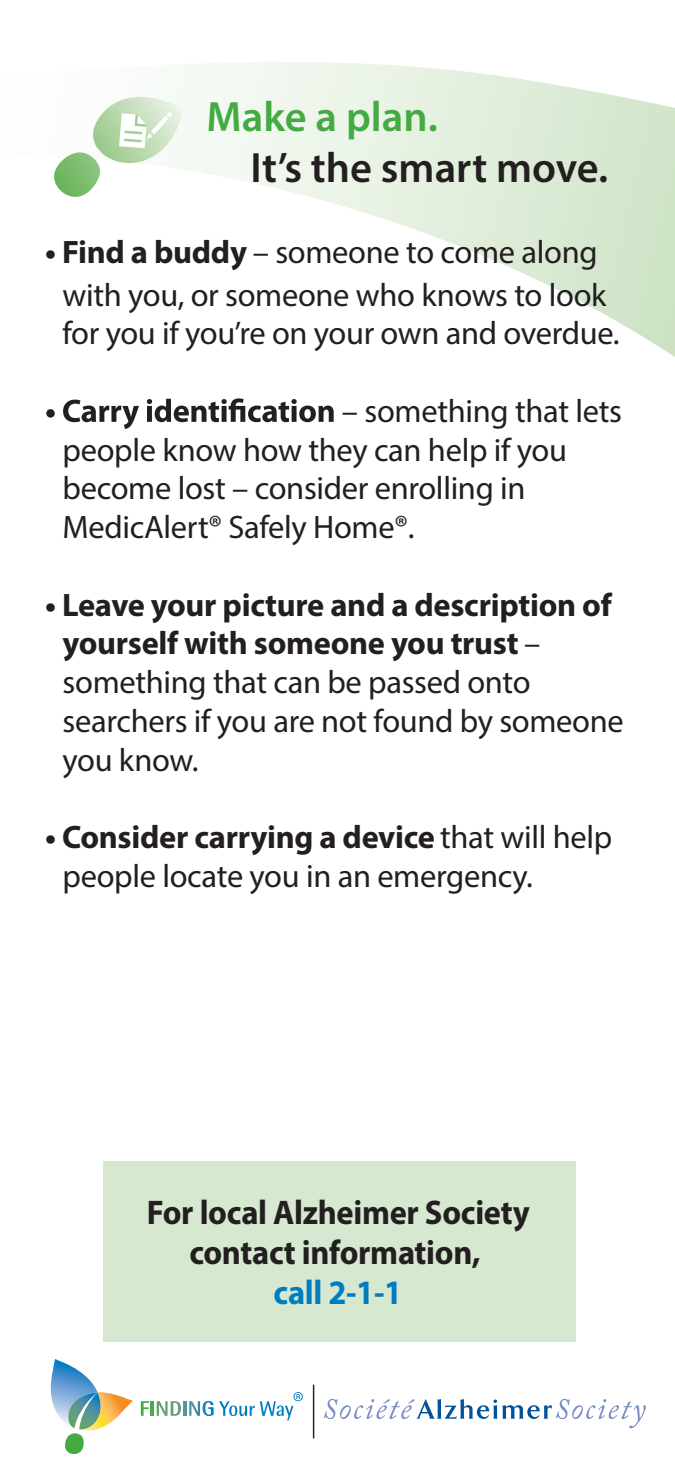
<style>
.page{position:relative;width:675px;height:1477px;background:#fff}
.page>*{position:absolute;margin:0;border:0;box-sizing:border-box;transform-origin:0 0}
.t1{font:600 42.5px "Myriad Pro";color:#231f20}
.t2{font:600 42.5px "Myriad Pro";color:#44aa42}
.t3{font:700 34.25px/40px "Myriad Pro";letter-spacing:-.01em;color:#231f20;text-align:center;scale:.95 1}
.t4{font:700 34.25px "Myriad Pro";color:#007cc2;scale:.95 1}
.t5{font:32.5px/38.8px "Myriad Pro";letter-spacing:-.01em;color:#231f20}
.s1{font-weight:700}
</style>
<div class="page">
<svg style="left:183px;top:62px;width:492px;height:295px"></svg>
<svg style="left:46px;top:398px;width:288px;height:31px"></svg>
<svg style="left:54px;top:97px;width:129px;height:100px"></svg>
<div style="left:103px;top:1160px;width:472px;height:180px;background:#d6e8d0"></div>
<hr style="left:313px;top:1384px;width:1px;height:53px;background:#231f20">
<svg style="left:324px;top:1398px;width:322px;height:29px"></svg>
<svg style="left:50px;top:1359px;width:83px;height:96px"></svg>
<svg style="left:141px;top:1401px;width:8px;height:14px"></svg>
<svg style="left:151px;top:1401px;width:3px;height:14px"></svg>
<svg style="left:157px;top:1401px;width:24px;height:14px"></svg>
<svg style="left:183px;top:1401px;width:3px;height:14px"></svg>
<svg style="left:189px;top:1392px;width:114px;height:27px"></svg>
<h1 class="t2" style="left:207px;top:90px;width:233px">Make a plan.</h1>
<h1 class="t1" style="left:251px;top:141px;width:359px">It’s the smart move.</h1>
<p class="t5" style="left:45px;top:230px;width:563px;line-height:42.5px;text-align:center"><span class="s1">• Find a buddy</span> – someone to come along with you, or someone who knows to look</p>
<p class="t5" style="left:63px;top:313px;width:559px">for you if you’re on your own and overdue.</p>
<p class="t5" style="left:63px;top:391px;width:561px;text-indent:279px">– something that lets people know how they can help if you become lost – consider enrolling in<br>MedicAlert® Safely Home®.</p>
<p class="t5" style="left:63px;top:585px;width:563px;text-indent:-17px"><span class="s1">• Leave your picture and a description of yourself with someone you trust</span> – something that can be passed onto searchers if you are not found by someone you know.</p>
<p class="t5" style="left:63px;top:817px;width:551px;text-indent:-17px"><span class="s1">• Consider carrying a device</span> that will help people locate you in an emergency.</p>
<p class="t3" style="left:147px;top:1191px;width:405px">For local Alzheimer Society contact information,</p>
<p class="t4" style="left:274px;top:1269px;width:137px">call 2-1-1</p>
</div>
